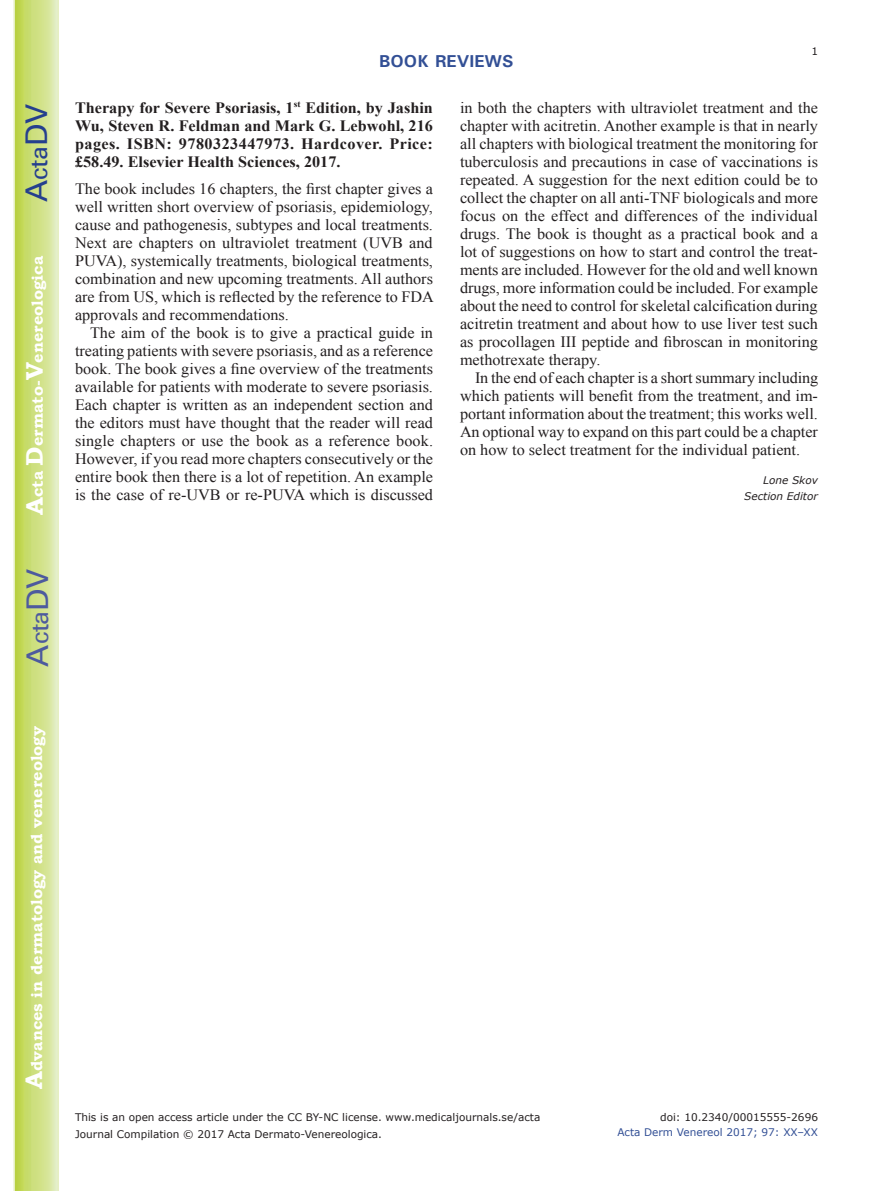
<style>
.page{position:relative;width:893px;height:1191px;background:#fff}
.page>*{position:absolute;margin:0;border:0;box-sizing:border-box;transform-origin:0 0}
.t1{font:30px "Univers";color:#4d5a9e}
.t2{font:30px "Univers";color:#253f8e}
.t3{font:700 17.25px "Univers";color:#324f95}
.t4{font:15.75px/18px "Times New Roman";color:#231f20;text-align:justify}
.t5{font:700 15.75px/18px "Times New Roman";color:#231f20;text-align:justify}
.t6{font:700 15.75px "Bookman Old Style";color:#fff}
.t7{font:10.5px/16.8px "Verdana";color:#231f20}
.t8{font:10.5px "Verdana";color:#324f95}
.t9{font:italic 10.5px/16.5px "Verdana";color:#231f20;text-align:right}
.s1{font-size:24px}
</style>
<div class="page">
<svg style="left:14px;top:0;width:45px;height:1191px;background:#cfe084"></svg>
<h1 class="t2" style="left:19px;top:202px;width:100px;rotate:-90deg">A<span class="s1">cta</span>DV</h1>
<p class="t6" style="left:28px;top:515px;width:260px;rotate:-90deg"><span class="s1">A</span>cta <span class="s1">D</span>ermato-<span class="s1">V</span>enereologica</p>
<h1 class="t1" style="left:20px;top:666px;width:100px;rotate:-90deg">A<span class="s1">cta</span>DV</h1>
<p class="t6" style="left:27px;top:1088px;width:364px;rotate:-90deg"><span class="s1">A</span>dvances in dermatology and venereology</p>
<p class="t3" style="left:379px;top:50px;width:136px">BOOK REVIEWS</p>
<p class="t7" style="left:811px;top:42px;width:8px">1</p>
<p class="t5" style="left:75px;top:98px;width:359px">Therapy for Severe Psoriasis, 1<sup>st</sup> Edition, by Jashin Wu, Steven R. Feldman and Mark G. Lebwohl, 216 pages. ISBN: 9780323447973. Hardcover. Price: £58.49. Elsevier Health Sciences, 2017.</p>
<p class="t4" style="left:75px;top:179px;width:360px">The book includes 16 chapters, the first chapter gives a well written short overview of psoriasis, epidemiology, cause and pathogenesis, subtypes and local treatments.<br>Next are chapters on ultraviolet treatment (UVB and PUVA), systemically treatments, biological treatments, combination and new upcoming treatments. All authors are from US, which is reflected by the reference to FDA approvals and recommendations.</p>
<p class="t4" style="left:75px;top:323px;width:360px;text-indent:15px">The aim of the book is to give a practical guide in treating patients with severe psoriasis, and as a reference book. The book gives a fine overview of the treatments available for patients with moderate to severe psoriasis.<br>Each chapter is written as an independent section and the editors must have thought that the reader will read single chapters or use the book as a reference book.<br>However, if you read more chapters consecutively or the entire book then there is a lot of repetition. An example is the case of re-UVB or re-PUVA which is discussed</p>
<p class="t4" style="left:460px;top:98px;width:360px">in both the chapters with ultraviolet treatment and the chapter with acitretin. Another example is that in nearly all chapters with biological treatment the monitoring for tuberculosis and precautions in case of vaccinations is repeated. A suggestion for the next edition could be to collect the chapter on all anti-TNF biologicals and more focus on the effect and differences of the individual drugs. The book is thought as a practical book and a lot of suggestions on how to start and control the treat&shy;ments are included. However for the old and well known drugs, more information could be included. For example about the need to control for skeletal calcification during acitretin treatment and about how to use liver test such as procollagen III peptide and fibroscan in monitoring methotrexate therapy.</p>
<p class="t4" style="left:460px;top:368px;width:360px;text-indent:15px">In the end of each chapter is a short summary including which patients will benefit from the treatment, and im&shy;portant information about the treatment; this works well.<br>An optional way to expand on this part could be a chapter on how to select treatment for the individual patient.</p>
<p class="t9" style="left:744px;top:471px;width:75px">Lone Skov<br>Section Editor</p>
<p class="t7" style="left:75px;top:1108px;width:467px">This is an open access article under the CC BY-NC license. www.medicaljournals.se/acta<br>Journal Compilation © 2017 Acta Dermato-Venereologica.</p>
<p class="t7" style="left:660px;top:1108px;width:159px">doi: 10.2340/00015555-2696</p>
<p class="t8" style="left:617px;top:1125px;width:202px">Acta Derm Venereol 2017; 97: XX–XX</p>
</div>
